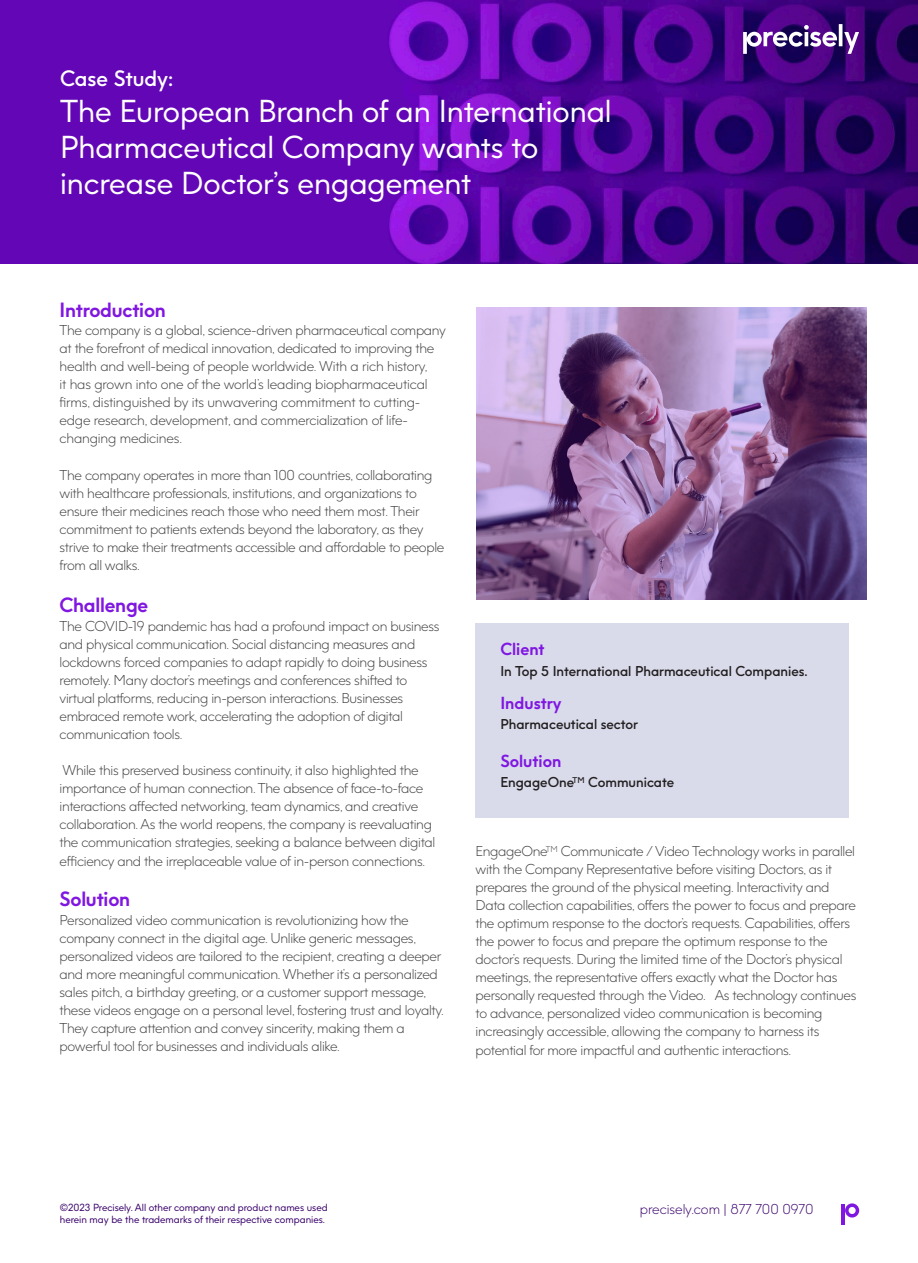
<style>
.page{position:relative;width:918px;height:1263px;background:#fff}
.page>*{position:absolute;margin:0;border:0;box-sizing:border-box;transform-origin:0 0}
.t1{font:30px/36px "Precisely";color:#fff}
.t2{font:600 21px "Precisely";color:#fff}
.Body{font:700 19.5px "Precisely";letter-spacing:-.01em;color:#8017e1}
.t3{font:700 16.5px "Precisely";color:#8017e1}
.Body-2{font:300 13.5px/18.1px "Precisely";letter-spacing:-.02em;color:#3e3e3f}
.t4{font:600 13.5px "Precisely";color:#231f20}
.t5{font:300 13.5px "Precisely";color:#39006b}
.t6{font:9.75px "Precisely";color:#39006b}
</style>
<div class="page">
<img style="left:0;top:0;width:918px;height:264px">
<svg style="left:845px;top:1203px;width:14px;height:14px"></svg>
<hr style="left:842px;top:1204px;width:3px;height:20px;background:#8017e1">
<svg style="left:743px;top:24px;width:116px;height:30px"></svg>
<div style="left:475px;top:623px;width:373px;height:194px;background:#d9dbeb"></div>
<img style="left:476px;top:307px;width:390px;height:292px">
<p class="t2" style="left:60px;top:65px;width:115px">Case Study:</p>
<p class="t1" style="left:60px;top:93px;width:553px">The European Branch of an International<br>Pharmaceutical Company wants to increase Doctor’s engagement</p>
<p class="Body" style="left:60px;top:297px;width:108px">Introduction</p>
<p class="Body-2" style="left:60px;top:322px;width:388px">The company is a global, science-driven pharmaceutical company at the forefront of medical innovation, dedicated to improving the health and well-being of people worldwide. With a rich history,<br>it has grown into one of the world’s leading biopharmaceutical firms, distinguished by its unwavering commitment to cutting&shy;edge research, development, and commercialization of life&shy;changing medicines.</p>
<p class="Body-2" style="left:60px;top:465px;width:386px">The company operates in more than 100 countries, collaborating with healthcare professionals, institutions, and organizations to ensure their medicines reach those who need them most. Their commitment to patients extends beyond the laboratory, as they strive to make their treatments accessible and affordable to people from all walks.</p>
<p class="Body" style="left:60px;top:593px;width:90px">Challenge</p>
<p class="Body-2" style="left:60px;top:617px;width:382px">The COVID-19 pandemic has had a profound impact on business and physical communication. Social distancing measures and lockdowns forced companies to adapt rapidly to doing business remotely. Many doctor’s meetings and conferences shifted to virtual platforms, reducing in-person interactions. Businesses embraced remote work, accelerating the adoption of digital communication tools.</p>
<p class="Body-2" style="left:60px;top:761px;width:377px">While this preserved business continuity, it also highlighted the importance of human connection. The absence of face-to-face interactions affected networking, team dynamics, and creative collaboration. As the world reopens, the company is reevaluating the communication strategies, seeking a balance between digital efficiency and the irreplaceable value of in-person connections.</p>
<p class="Body" style="left:60px;top:886px;width:72px">Solution</p>
<p class="Body-2" style="left:60px;top:911px;width:386px">Personalized video communication is revolutionizing how the company connect in the digital age. Unlike generic messages, personalized videos are tailored to the recipient, creating a deeper and more meaningful communication. Whether it’s a personalized sales pitch, a birthday greeting, or a customer support message, these videos engage on a personal level, fostering trust and loyalty.<br>They capture attention and convey sincerity, making them a powerful tool for businesses and individuals alike.</p>
<p class="t3" style="left:500px;top:638px;width:46px">Client</p>
<p class="t4" style="left:500px;top:662px;width:309px">In Top 5 International Pharmaceutical Companies.</p>
<p class="t3" style="left:500px;top:692px;width:63px">Industry</p>
<p class="t4" style="left:500px;top:716px;width:139px">Pharmaceutical sector</p>
<p class="t3" style="left:500px;top:750px;width:63px">Solution</p>
<p class="t4" style="left:500px;top:774px;width:175px">EngageOne<sup>TM</sup> Communicate</p>
<p class="Body-2" style="left:476px;top:842px;width:382px">EngageOne<sup>TM</sup> Communicate / Video Technology works in parallel with the Company Representative before visiting Doctors, as it prepares the ground of the physical meeting. Interactivity and Data collection capabilities, offers the power to focus and prepare the optimum response to the doctor’s requests. Capabilities, offers the power to focus and prepare the optimum response to the doctor’s requests. During the limited time of the Doctor’s physical meetings, the representative offers exactly what the Doctor has personally requested through the Video. As technology continues to advance, personalized video communication is becoming increasingly accessible, allowing the company to harness its potential for more impactful and authentic interactions.</p>
<p class="t6" style="left:60px;top:1201px;width:269px">©2023 Precisely. All other company and product names used</p>
<p class="t5" style="left:640px;top:1201px;width:175px">precisely.com | 877 700 0970</p>
<p class="t6" style="left:60px;top:1213px;width:267px">herein may be the trademarks of their respective companies.</p>
</div>
